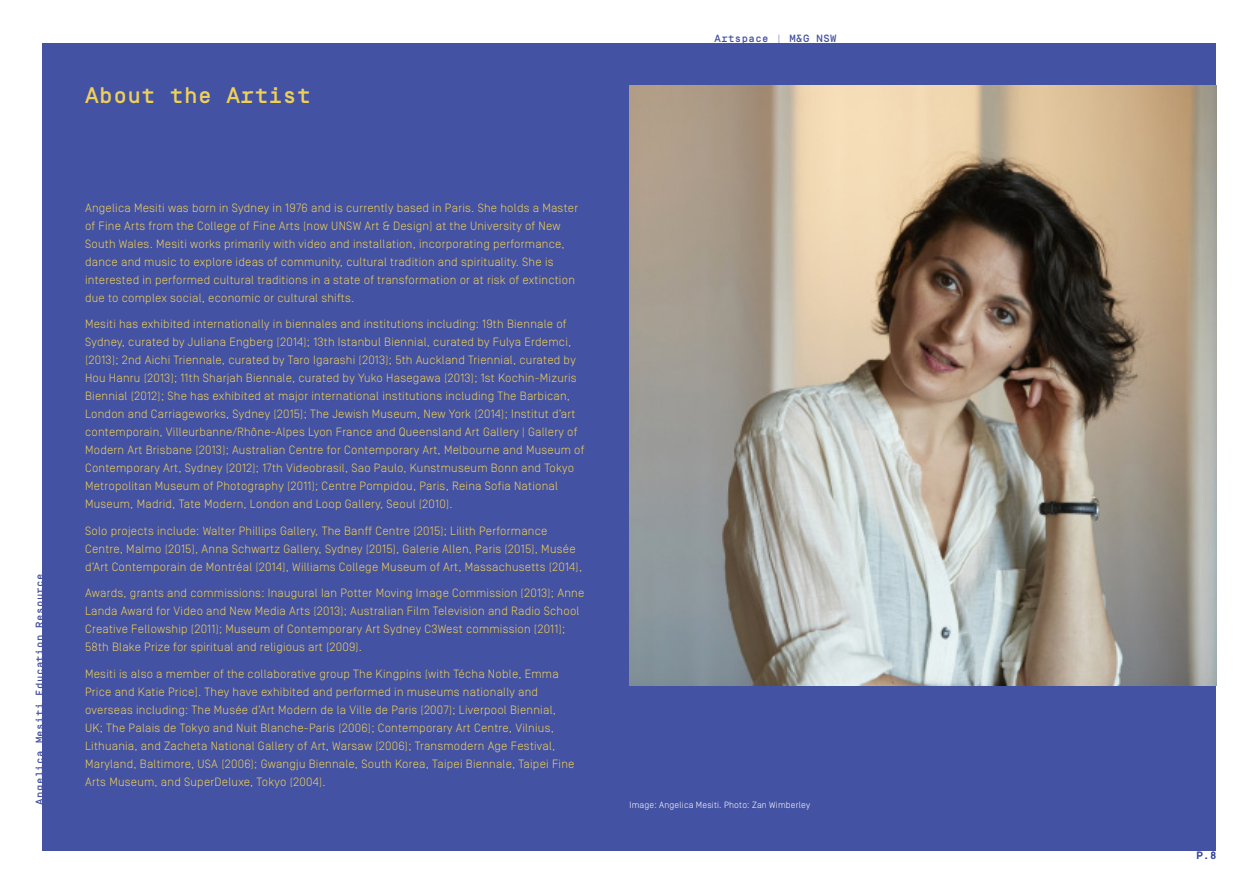
<style>
.page{position:relative;width:1259px;height:893px;background:#fff}
.page>*{position:absolute;margin:0;border:0;box-sizing:border-box;transform-origin:0 0}
.t1{font:500 22.5px "Simplon Mono";letter-spacing:.02em;color:#efd155}
.t2{font:300 12px/18px "Simplon Norm";letter-spacing:.02em;color:#efd155}
.t3{font:500 10.5px "Simplon Mono";letter-spacing:.04em;color:#4452a3}
.t4{font:300 9px "Simplon Norm";letter-spacing:.02em;color:#fff}
</style>
<div class="page">
<div style="left:43px;top:43px;width:1173px;height:807px;background:#4452a3"></div>
<img style="left:629px;top:85px;width:587px;height:600px">
<p class="t3" style="left:34px;top:804px;width:232px;rotate:-90deg">Angelica Mesiti Education Resource</p>
<h1 class="t1" style="left:85px;top:83px;width:227px">About the Artist</h1>
<p class="t2" style="left:85px;top:199px;width:494px">Angelica Mesiti was born in Sydney in 1976 and is currently based in Paris. She holds a Master of Fine Arts from the College of Fine Arts (now UNSW Art &amp; Design) at the University of New South Wales. Mesiti works primarily with video and installation, incorporating performance, dance and music to explore ideas of community, cultural tradition and spirituality. She is interested in performed cultural traditions in a state of transformation or at risk of extinction due to complex social, economic or cultural shifts.</p>
<p class="t2" style="left:85px;top:315px;width:501px">Mesiti has exhibited internationally in biennales and institutions including: 19th Biennale of Sydney, curated by Juliana Engberg (2014); 13th Istanbul Biennial, curated by Fulya Erdemci, (2013); 2nd Aichi Triennale, curated by Taro Igarashi (2013); 5th Auckland Triennial, curated by Hou Hanru (2013); 11th Sharjah Biennale, curated by Yuko Hasegawa (2013); 1st Kochin-Mizuris Biennial (2012); She has exhibited at major international institutions including The Barbican, London and Carriageworks, Sydney (2015); The Jewish Museum, New York (2014); Institut d’art contemporain, Villeurbanne/Rhône-Alpes Lyon France and Queensland Art Gallery | Gallery of Modern Art Brisbane (2013); Australian Centre for Contemporary Art, Melbourne and Museum of Contemporary Art, Sydney (2012); 17th Videobrasil, Sao Paulo, Kunstmuseum Bonn and Tokyo Metropolitan Museum of Photography (2011); Centre Pompidou, Paris, Reina Sofia National Museum, Madrid, Tate Modern, London and Loop Gallery, Seoul (2010).</p>
<p class="t2" style="left:85px;top:522px;width:498px">Solo projects include: Walter Phillips Gallery, The Banff Centre (2015); Lilith Performance<br>Centre, Malmo (2015), Anna Schwartz Gallery, Sydney (2015), Galerie Allen, Paris (2015), Musée d’Art Contemporain de Montréal (2014), Williams College Museum of Art, Massachusetts (2014),</p>
<p class="t2" style="left:85px;top:584px;width:501px">Awards, grants and commissions: Inaugural Ian Potter Moving Image Commission (2013); Anne Landa Award for Video and New Media Arts (2013); Australian Film Television and Radio School Creative Fellowship (2011); Museum of Contemporary Art Sydney C3West commission (2011); 58th Blake Prize for spiritual and religious art (2009).</p>
<p class="t2" style="left:85px;top:665px;width:491px">Mesiti is also a member of the collaborative group The Kingpins (with Técha Noble, Emma Price and Katie Price]. They have exhibited and performed in museums nationally and overseas including: The Musée d’Art Modern de la Ville de Paris (2007); Liverpool Biennial, UK; The Palais de Tokyo and Nuit Blanche-Paris (2006); Contemporary Art Centre, Vilnius, Lithuania, and Zacheta National Gallery of Art, Warsaw (2006); Transmodern Age Festival, Maryland, Baltimore, USA (2006); Gwangju Biennale, South Korea, Taipei Biennale, Taipei Fine Arts Museum, and SuperDeluxe, Tokyo (2004).</p>
<p class="t3" style="left:714px;top:33px;width:124px">Artspace | M&amp;G NSW</p>
<p class="t4" style="left:629px;top:800px;width:182px">Image: Angelica Mesiti. Photo: Zan Wimberley</p>
<p class="t3" style="left:1196px;top:850px;width:21px">P.8</p>
</div>
